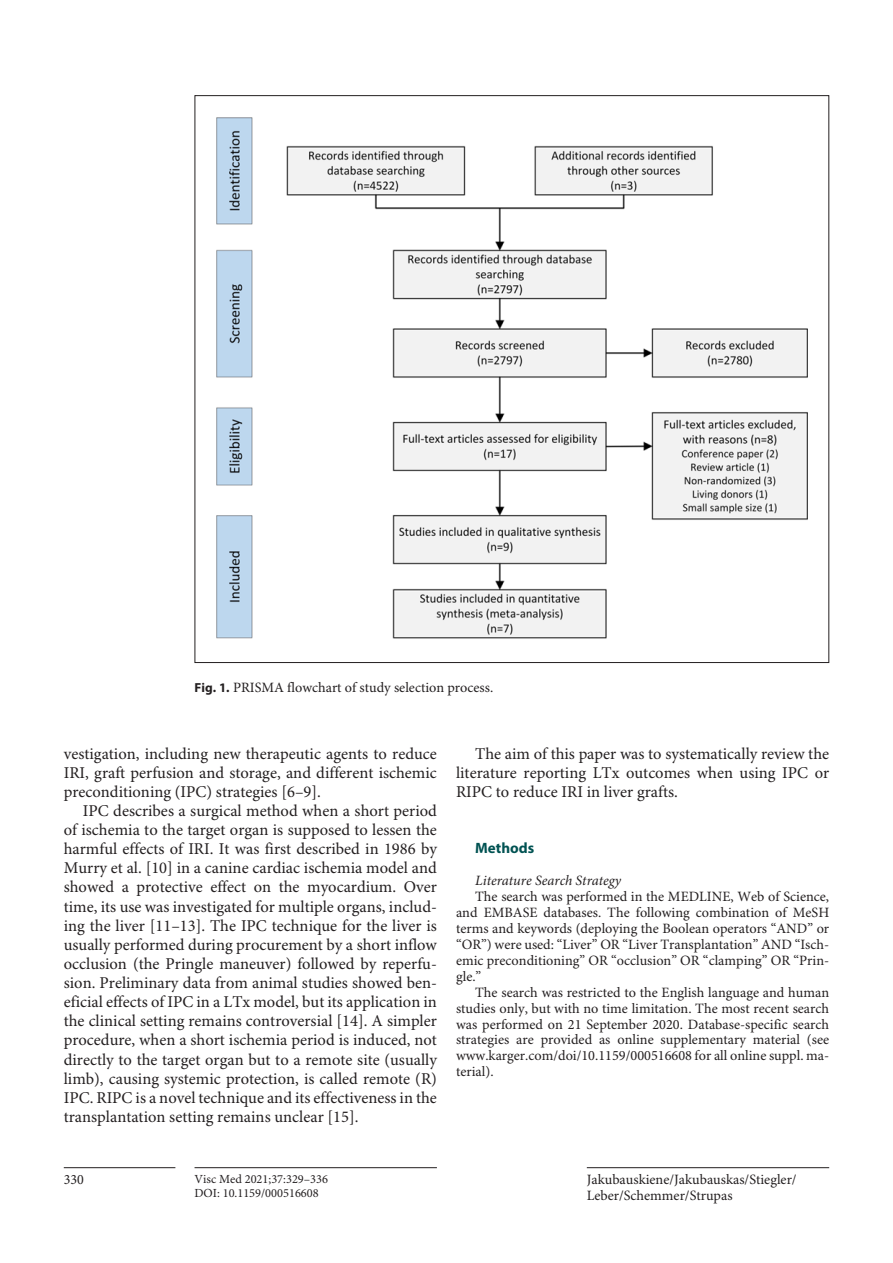
<style>
.page{position:relative;width:893px;height:1263px;background:#fff}
.page>*{position:absolute;margin:0;border:0;box-sizing:border-box;transform-origin:0 0}
.t1{font:16.5px/19px "Minion Pro";color:#231f20;text-align:justify}
.t2{font:700 15px "Myriad Pro";letter-spacing:.005em;color:#005252}
.t3{font:14.25px/15.9px "Minion Pro";color:#231f20;text-align:justify}
.t4{font:italic 14.25px "Minion Pro";color:#231f20}
.t5{font:12.3px/13.6px "Minion Pro";color:#231f20}
.s1{font-family:"Myriad Pro";font-weight:700;font-size:13.2px}
</style>
<div class="page">
<hr style="left:64px;top:1167px;width:111px;height:1px;background:#231f20">
<hr style="left:195px;top:1167px;width:242px;height:1px;background:#231f20">
<hr style="left:587px;top:1167px;width:242px;height:1px;background:#231f20">
<img style="left:216px;top:117px;width:591px;height:522px">
<p class="t3" style="left:195px;top:680px;width:300px"><span class="s1">Fig. 1.</span> PRISMA flowchart of study selection process.</p>
<p class="t1" style="left:64px;top:744px;width:375px">vestigation, including new therapeutic agents to reduce IRI, graft perfusion and storage, and different ischemic preconditioning (IPC) strategies [6–9].</p>
<p class="t1" style="left:64px;top:802px;width:375px;text-indent:19px">IPC describes a surgical method when a short period of ischemia to the target organ is supposed to lessen the harmful effects of IRI. It was first described in 1986 by Murry et al. [10] in a canine cardiac ischemia model and showed a protective effect on the myocardium. Over time, its use was investigated for multiple organs, includ&shy;ing the liver [11–13]. The IPC technique for the liver is usually performed during procurement by a short inflow occlusion (the Pringle maneuver) followed by reperfu&shy;sion. Preliminary data from animal studies showed ben&shy;eficial effects of IPC in a LTx model, but its application in the clinical setting remains controversial [14]. A simpler procedure, when a short ischemia period is induced, not directly to the target organ but to a remote site (usually limb), causing systemic protection, is called remote (R)<br>IPC. RIPC is a novel technique and its effectiveness in the transplantation setting remains unclear [15].</p>
<p class="t1" style="left:456px;top:744px;width:375px;text-indent:19px">The aim of this paper was to systematically review the literature reporting LTx outcomes when using IPC or RIPC to reduce IRI in liver grafts.</p>
<p class="t2" style="left:475px;top:840px;width:61px">Methods</p>
<p class="t4" style="left:475px;top:872px;width:148px">Literature Search Strategy</p>
<p class="t3" style="left:456px;top:889px;width:375px;text-indent:19px">The search was performed in the MEDLINE, Web of Science, and EMBASE databases. The following combination of MeSH terms and keywords (deploying the Boolean operators “AND” or “OR”) were used: “Liver” OR “Liver Transplantation” AND “Isch&shy;emic preconditioning” OR “occlusion” OR “clamping” OR “Prin&shy;gle.”</p>
<p class="t3" style="left:456px;top:985px;width:375px;text-indent:19px">The search was restricted to the English language and human studies only, but with no time limitation. The most recent search was performed on 21 September 2020. Database-specific search strategies are provided as online supplementary material (see www.karger.com/doi/10.1159/000516608 for all online suppl. ma&shy;terial).</p>
<p class="t3" style="left:64px;top:1172px;width:22px">330</p>
<p class="t5" style="left:195px;top:1173px;width:135px">Visc Med 2021;37:329–336<br>DOI: 10.1159/000516608</p>
<p class="t3" style="left:587px;top:1172px;width:211px">Jakubauskiene/Jakubauskas/Stiegler/<br>Leber/Schemmer/Strupas</p>
</div>
